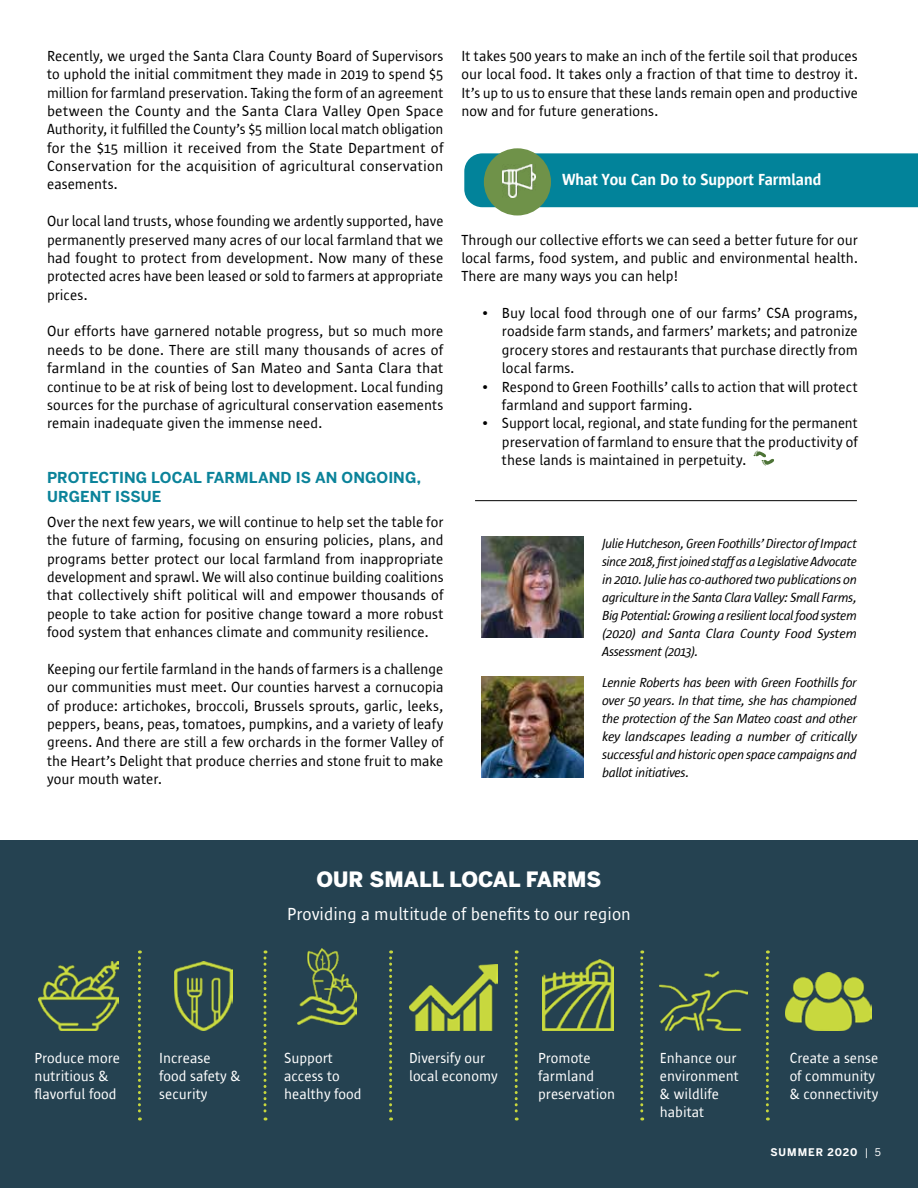
<style>
.page{position:relative;width:918px;height:1188px;background:#fff}
.page>*{position:absolute;margin:0;border:0;box-sizing:border-box;transform-origin:0 0}
.t1{font:900 21px "Benton Sans";color:#fff}
.t2{font:18px "Sun Sans";color:#fff}
.t3{font:600 16.5px "Sun Sans";color:#fff}
.t4{font:15px/18.3px "Sun Sans";color:#000;text-align:justify}
.t5{font:15px/18px "Sun Sans";color:#fff}
.t6{font:700 15px/18.3px "Benton Sans";color:#0b839a}
.t7{font:italic 13.5px/18px "Sun Sans";letter-spacing:-.025em;color:#000;text-align:justify}
.t8{font:700 10.5px "Benton Sans";letter-spacing:.09em;color:#fff}
.s1{font-size:14.25px}
.s2{font-weight:400}
</style>
<div class="page">
<svg style="left:754px;top:451px;width:20px;height:15px"></svg>
<img style="left:481px;top:676px;width:103px;height:101px">
<img style="left:481px;top:537px;width:103px;height:101px">
<hr style="left:475px;top:500px;width:382px;height:1px;background:#000">
<div style="left:0;top:840px;width:918px;height:348px;background:#254251"></div>
<img style="left:39px;top:962px;width:80px;height:68px">
<img style="left:175px;top:962px;width:57px;height:68px">
<img style="left:298px;top:949px;width:58px;height:76px">
<img style="left:409px;top:965px;width:89px;height:65px">
<img style="left:543px;top:959px;width:71px;height:71px">
<img style="left:659px;top:972px;width:88px;height:58px">
<img style="left:785px;top:972px;width:86px;height:58px">
<svg style="left:138px;top:950px;width:3px;height:170px"></svg>
<svg style="left:264px;top:950px;width:3px;height:170px"></svg>
<svg style="left:389px;top:950px;width:3px;height:170px"></svg>
<svg style="left:515px;top:950px;width:3px;height:170px"></svg>
<svg style="left:640px;top:950px;width:3px;height:170px"></svg>
<svg style="left:766px;top:950px;width:3px;height:170px"></svg>
<div style="left:464px;top:153px;width:454px;height:54px;background:#02839a"></div>
<div style="left:484px;top:148px;width:67px;height:67px;background:#6f9249;border-radius:50%"></div>
<img style="left:503px;top:164px;width:32px;height:33px">
<p class="t4" style="left:47px;top:47px;width:398px">Recently, we urged the Santa Clara County Board of Supervisors to uphold the initial commitment they made in 2019 to spend $5 million for farmland preservation. Taking the form of an agreement between the County and the Santa Clara Valley Open Space Authority, it fulfilled the County’s $5 million local match obligation for the $15 million it received from the State Department of Conservation for the acquisition of agricultural conservation easements.</p>
<p class="t4" style="left:47px;top:212px;width:398px">Our local land trusts, whose founding we ardently supported, have permanently preserved many acres of our local farmland that we had fought to protect from development. Now many of these protected acres have been leased or sold to farmers at appropriate prices.</p>
<p class="t4" style="left:47px;top:323px;width:398px">Our efforts have garnered notable progress, but so much more needs to be done. There are still many thousands of acres of farmland in the counties of San Mateo and Santa Clara that continue to be at risk of being lost to development. Local funding sources for the purchase of agricultural conservation easements remain inadequate given the immense need.</p>
<p class="t6" style="left:47px;top:469px;width:375px">PROTECTING LOCAL FARMLAND IS AN ONGOING,<br>URGENT ISSUE</p>
<p class="t4" style="left:47px;top:513px;width:398px">Over the next few years, we will continue to help set the table for the future of farming, focusing on ensuring policies, plans, and programs better protect our local farmland from inappropriate development and sprawl. We will also continue building coalitions that collectively shift political will and empower thousands of people to take action for positive change toward a more robust food system that enhances climate and community resilience.</p>
<p class="t4" style="left:47px;top:660px;width:398px">Keeping our fertile farmland in the hands of farmers is a challenge our communities must meet. Our counties harvest a cornucopia of produce: artichokes, broccoli, Brussels sprouts, garlic, leeks, peppers, beans, peas, tomatoes, pumpkins, and a variety of leafy greens. And there are still a few orchards in the former Valley of the Heart’s Delight that produce cherries and stone fruit to make your mouth water.</p>
<p class="t4" style="left:461px;top:47px;width:398px">It takes 500 years to make an inch of the fertile soil that produces our local food. It takes only a fraction of that time to destroy it.<br>It’s up to us to ensure that these lands remain open and productive now and for future generations.</p>
<p class="t3" style="left:562px;top:171px;width:261px">What You Can Do to Support Farmland</p>
<p class="t4" style="left:461px;top:231px;width:398px">Through our collective efforts we can seed a better future for our local farms, food system, and public and environmental health.<br>There are many ways you can help!</p>
<p class="t4" style="left:502px;top:304px;width:357px;text-indent:-20px"><span class="s1">•</span> Buy local food through one of our farms’ CSA programs, roadside farm stands, and farmers’ markets; and patronize grocery stores and restaurants that purchase directly from local farms.</p>
<p class="t4" style="left:502px;top:378px;width:357px;text-indent:-20px"><span class="s1">•</span> Respond to Green Foothills’ calls to action that will protect farmland and support farming.</p>
<p class="t4" style="left:502px;top:414px;width:357px;text-indent:-20px"><span class="s1">•</span> Support local, regional, and state funding for the permanent preservation of farmland to ensure that the productivity of these lands is maintained in perpetuity.</p>
<p class="t7" style="left:602px;top:534px;width:256px">Julie Hutcheson, Green Foothills’ Director of Impact since 2018, first joined staff as a Legislative Advocate in 2010. Julie has co-authored two publications on agriculture in the Santa Clara Valley: Small Farms, Big Potential: Growing a resilient local food system (2020) and Santa Clara County Food System Assessment (2013).</p>
<p class="t7" style="left:602px;top:674px;width:256px">Lennie Roberts has been with Green Foothills for over 50 years. In that time, she has championed the protection of the San Mateo coast and other key landscapes leading a number of critically successful and historic open space campaigns and ballot initiatives.</p>
<h1 class="t1" style="left:316px;top:867px;width:287px">OUR SMALL LOCAL FARMS</h1>
<p class="t2" style="left:287px;top:905px;width:345px">Providing a multitude of benefits to our region</p>
<p class="t5" style="left:34px;top:1050px;width:87px">Produce more nutritious &amp; flavorful food</p>
<p class="t5" style="left:159px;top:1050px;width:83px">Increase food safety &amp; security</p>
<p class="t5" style="left:284px;top:1050px;width:79px">Support access to healthy food</p>
<p class="t5" style="left:409px;top:1050px;width:90px">Diversify our local economy</p>
<p class="t5" style="left:538px;top:1050px;width:79px">Promote farmland preservation</p>
<p class="t5" style="left:660px;top:1050px;width:81px">Enhance our environment &amp; wildlife habitat</p>
<p class="t5" style="left:790px;top:1050px;width:90px">Create a sense of community &amp; connectivity</p>
<p class="t8" style="left:770px;top:1146px;width:112px">SUMMER 2020 <span class="s2">| 5</span></p>
</div>
